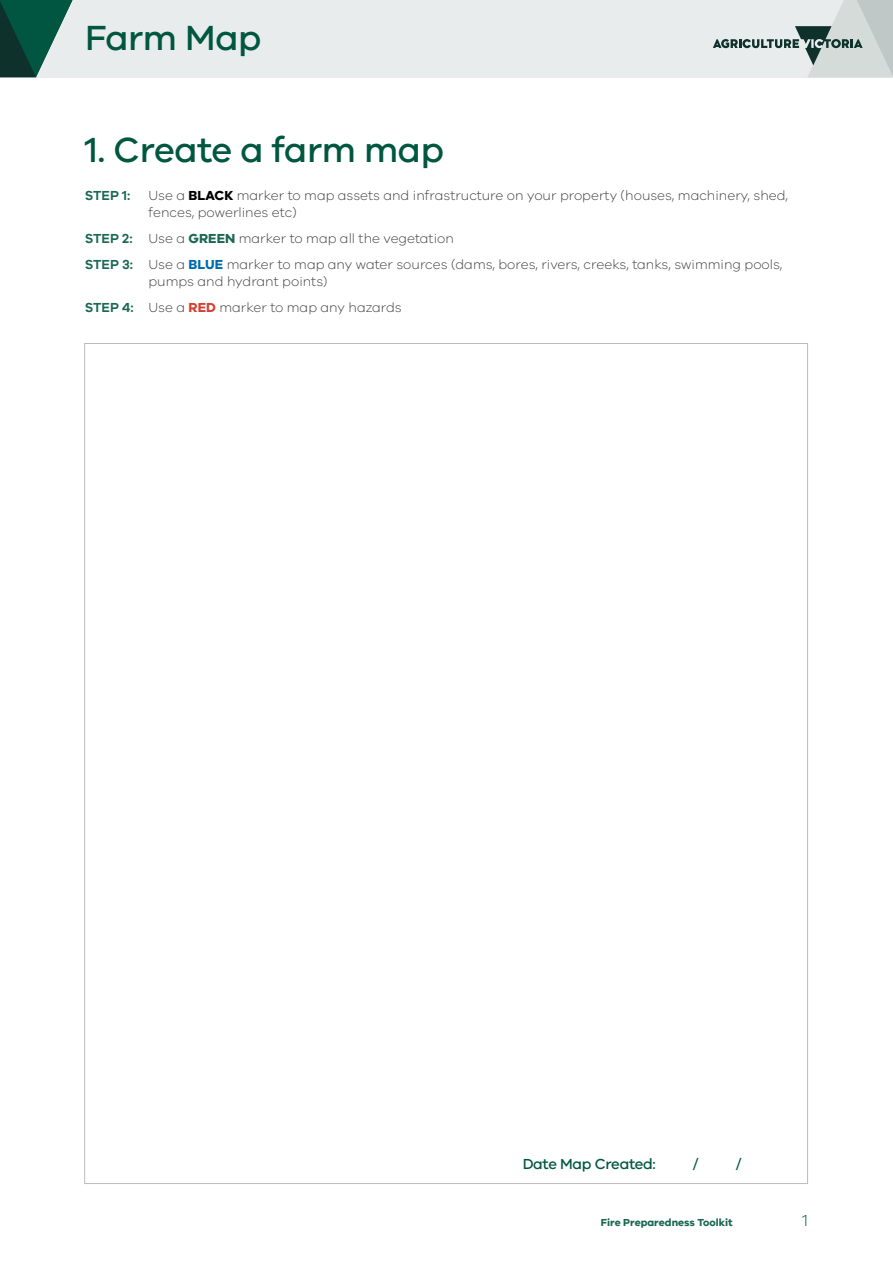
<style>
.page{position:relative;width:893px;height:1263px;background:#fff}
.page>*{position:absolute;margin:0;border:0;box-sizing:border-box;transform-origin:0 0}
.t1{font:500 36px "VIC";letter-spacing:-.01em;color:#00573f}
.t2{font:300 16.5px "VIC";color:#00573f}
.t3{font:500 15px "VIC";letter-spacing:-.02em;color:#00573f}
.t4{font:300 13.5px/25.8px "VIC";color:#414042}
.t5{font:600 13.5px "VIC";color:#1a6852}
.t6{font:700 10.5px "VIC";color:#1a6852}
.s1{font-weight:700;color:#000}
.s2{font-weight:600;color:#1a6852}
.s3{font-weight:700;color:#1a6852}
.s4{font-weight:700;color:#006cab}
.s5{font-weight:700;color:#d54134}
</style>
<div class="page">
<div style="left:0;top:0;width:893px;height:77px;background:#e9ecec"></div>
<svg style="left:0;top:0;width:73px;height:77px"></svg>
<svg style="left:713px;top:0;width:180px;height:77px"></svg>
<div style="left:84px;top:343px;width:724px;height:841px;background:#fff;border:1px solid #bdbbbb"></div>
<h1 class="t1" style="left:85px;top:17px;width:178px">Farm Map</h1>
<h1 class="t1" style="left:85px;top:128px;width:361px">1. Create a farm map</h1>
<p class="t5" style="left:85px;top:187px;width:47px">STEP 1:</p>
<p class="t4" style="left:148px;top:186px;width:641px;line-height:17.2px">Use a <span class="s1">BLACK</span> marker to map assets and infrastructure on your property (houses, machinery, shed, fences, powerlines etc)</p>
<p class="t4" style="left:85px;top:225px;width:699px"><span class="s2">STEP 2:</span> Use a <span class="s3">GREEN</span> marker to map all the vegetation<br><span class="s2">STEP 3:</span> Use a <span class="s4">BLUE</span> marker to map any water sources (dams, bores, rivers, creeks, tanks, swimming pools,</p>
<p class="t4" style="left:85px;top:268px;width:319px;text-indent:64px">pumps and hydrant points)<br><span class="s2">STEP 4:</span> Use a <span class="s5">RED</span> marker to map any hazards</p>
<p class="t3" style="left:523px;top:1155px;width:135px">Date Map Created:</p>
<p class="t3" style="left:693px;top:1155px;width:7px">/</p>
<p class="t3" style="left:736px;top:1155px;width:7px">/</p>
<p class="t6" style="left:601px;top:1216px;width:133px">Fire Preparedness Toolkit</p>
<p class="t2" style="left:802px;top:1211px;width:7px">1</p>
</div>
